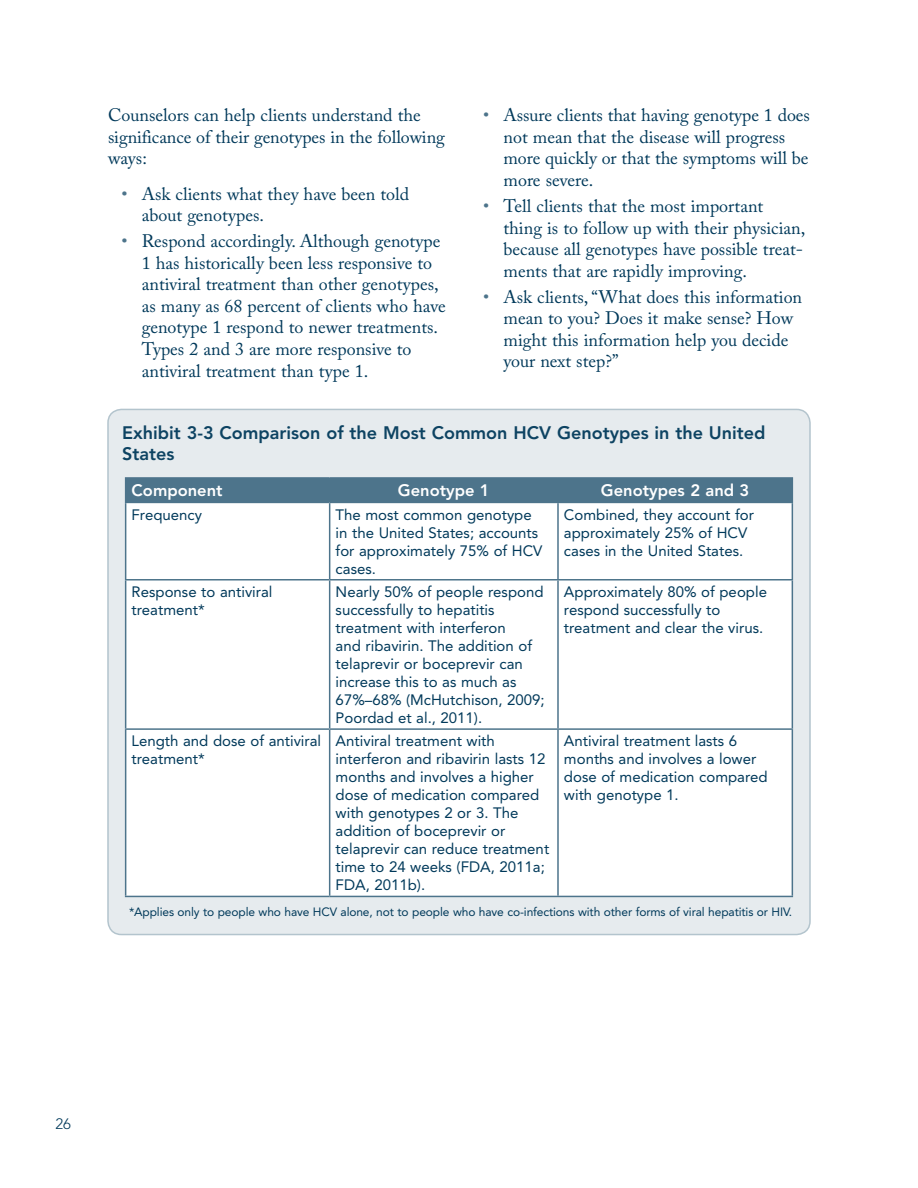
<style>
.page{position:relative;width:918px;height:1188px;background:#fff}
.page>*{position:absolute;margin:0;border:0;box-sizing:border-box;transform-origin:0 0}
.t1{font:18px/21.6px "Adobe Caslon Pro";color:#00395a}
.t2{font:800 18px/21.6px "Avenir LT Std";color:#0d4362}
.t3{font:800 16.5px "Avenir LT Std";color:#fff}
.t4{font:15px/18px "Avenir LT Std";color:#00395a}
.t5{font:300 15px "Avenir LT Std";color:#00395a}
.t6{font:12px "Avenir LT Std";letter-spacing:-.01em;color:#00395a}
.s1{color:#4d748b}
</style>
<div class="page">
<div style="left:108px;top:409px;width:702px;height:526px;background:#e6ebee;border-radius:14px"></div>
<div style="left:126px;top:478px;width:204px;height:24px;background:#4d748b"></div>
<div style="left:330px;top:478px;width:228px;height:24px;background:#4d748b"></div>
<div style="left:558px;top:478px;width:234px;height:24px;background:#4d748b"></div>
<div style="left:126px;top:502px;width:204px;height:78px;background:#fff"></div>
<div style="left:330px;top:502px;width:228px;height:78px;background:#fff"></div>
<div style="left:558px;top:502px;width:234px;height:78px;background:#fff"></div>
<div style="left:126px;top:580px;width:204px;height:149px;background:#fff"></div>
<div style="left:330px;top:580px;width:228px;height:149px;background:#fff"></div>
<div style="left:558px;top:580px;width:234px;height:149px;background:#fff"></div>
<div style="left:126px;top:729px;width:204px;height:167px;background:#fff"></div>
<div style="left:330px;top:729px;width:228px;height:167px;background:#fff"></div>
<div style="left:558px;top:729px;width:234px;height:167px;background:#fff"></div>
<hr style="left:125px;top:502px;width:205px;height:1px;background:#4d748b">
<svg style="left:125px;top:479px;width:1px;height:23px"></svg>
<hr style="left:125px;top:477px;width:205px;height:2px;background:#4d748b">
<hr style="left:330px;top:502px;width:228px;height:1px;background:#4d748b">
<hr style="left:330px;top:477px;width:228px;height:2px;background:#4d748b">
<hr style="left:558px;top:477px;width:235px;height:2px;background:#4d748b">
<hr style="left:558px;top:502px;width:235px;height:1px;background:#4d748b">
<svg style="left:792px;top:479px;width:1px;height:23px"></svg>
<hr style="left:125px;top:503px;width:1px;height:76px;background:#4d748b">
<hr style="left:329px;top:503px;width:1px;height:76px;background:#4d748b">
<hr style="left:557px;top:503px;width:2px;height:76px;background:#4d748b">
<hr style="left:792px;top:503px;width:1px;height:76px;background:#4d748b">
<hr style="left:125px;top:581px;width:1px;height:147px;background:#4d748b">
<hr style="left:125px;top:579px;width:205px;height:2px;background:#4d748b">
<hr style="left:329px;top:581px;width:1px;height:147px;background:#4d748b">
<hr style="left:330px;top:579px;width:228px;height:2px;background:#4d748b">
<hr style="left:557px;top:581px;width:2px;height:147px;background:#4d748b">
<hr style="left:558px;top:579px;width:235px;height:2px;background:#4d748b">
<hr style="left:792px;top:581px;width:1px;height:147px;background:#4d748b">
<hr style="left:125px;top:730px;width:1px;height:166px;background:#4d748b">
<hr style="left:125px;top:728px;width:205px;height:2px;background:#4d748b">
<hr style="left:329px;top:730px;width:1px;height:166px;background:#4d748b">
<hr style="left:330px;top:728px;width:228px;height:2px;background:#4d748b">
<hr style="left:557px;top:730px;width:2px;height:166px;background:#4d748b">
<hr style="left:558px;top:728px;width:235px;height:2px;background:#4d748b">
<hr style="left:792px;top:730px;width:1px;height:166px;background:#4d748b">
<hr style="left:125px;top:896px;width:205px;height:1px;background:#4d748b">
<hr style="left:330px;top:896px;width:228px;height:1px;background:#4d748b">
<hr style="left:558px;top:896px;width:235px;height:1px;background:#4d748b">
<p class="t1" style="left:108px;top:104px;width:338px">Counselors can help clients understand the significance of their genotypes in the following ways:</p>
<p class="t1" style="left:142px;top:183px;width:269px;text-indent:-20px"><span class="s1">•</span> Ask clients what they have been told about genotypes.</p>
<p class="t1" style="left:142px;top:230px;width:306px;text-indent:-20px"><span class="s1">•</span> Respond accordingly. Although genotype 1 has historically been less responsive to antiviral treatment than other genotypes, as many as 68 percent of clients who have genotype 1 respond to newer treatments.<br>Types 2 and 3 are more responsive to antiviral treatment than type 1.</p>
<p class="t1" style="left:504px;top:104px;width:308px;text-indent:-20px"><span class="s1">•</span> Assure clients that having genotype 1 does not mean that the disease will progress more quickly or that the symptoms will be more severe.</p>
<p class="t1" style="left:504px;top:195px;width:303px;text-indent:-20px"><span class="s1">•</span> Tell clients that the most important thing is to follow up with their physician, because all genotypes have possible treat&shy;ments that are rapidly improving.</p>
<p class="t1" style="left:504px;top:286px;width:300px;text-indent:-20px"><span class="s1">•</span> Ask clients, “What does this information mean to you? Does it make sense? How might this information help you decide your next step?”</p>
<p class="t2" style="left:122px;top:422px;width:645px">exhibit 3-3 comparison of the most common hcv Genotypes in the United states</p>
<p class="t3" style="left:132px;top:481px;width:93px">component</p>
<p class="t3" style="left:398px;top:481px;width:93px">Genotype 1</p>
<p class="t3" style="left:601px;top:481px;width:150px">Genotypes 2 and 3</p>
<p class="t4" style="left:132px;top:506px;width:72px">Frequency</p>
<p class="t4" style="left:336px;top:506px;width:208px">The most common genotype in the United States; accounts for approximately 75% of HCV cases.</p>
<p class="t4" style="left:564px;top:506px;width:192px">Combined, they account for approximately 25% of HCV cases in the United States.</p>
<p class="t4" style="left:132px;top:583px;width:142px">Response to antiviral treatment*</p>
<p class="t4" style="left:336px;top:583px;width:210px">Nearly 50% of people respond successfully to hepatitis treatment with interferon<br>and ribavirin. The addition of telaprevir or boceprevir can increase this to as much as<br>67%–68% (McHutchison, 2009;<br>Poordad et al., 2011).</p>
<p class="t4" style="left:564px;top:583px;width:205px">Approximately 80% of people respond successfully to treatment and clear the virus.</p>
<p class="t4" style="left:132px;top:732px;width:191px">Length and dose of antiviral treatment*</p>
<p class="t4" style="left:336px;top:732px;width:215px">Antiviral treatment with interferon and ribavirin lasts 12 months and involves a higher dose of medication compared with genotypes 2 or 3. The addition of boceprevir or telaprevir can reduce treatment time to 24 weeks (FDA, 2011a;<br>FDA, 2011b).</p>
<p class="t4" style="left:564px;top:732px;width:205px">Antiviral treatment lasts 6 months and involves a lower dose of medication compared with genotype 1.</p>
<p class="t6" style="left:129px;top:905px;width:665px">*Applies only to people who have HCV alone, not to people who have co-infections with other forms of viral hepatitis or HIV.</p>
<p class="t5" style="left:56px;top:1115px;width:17px">26</p>
</div>
